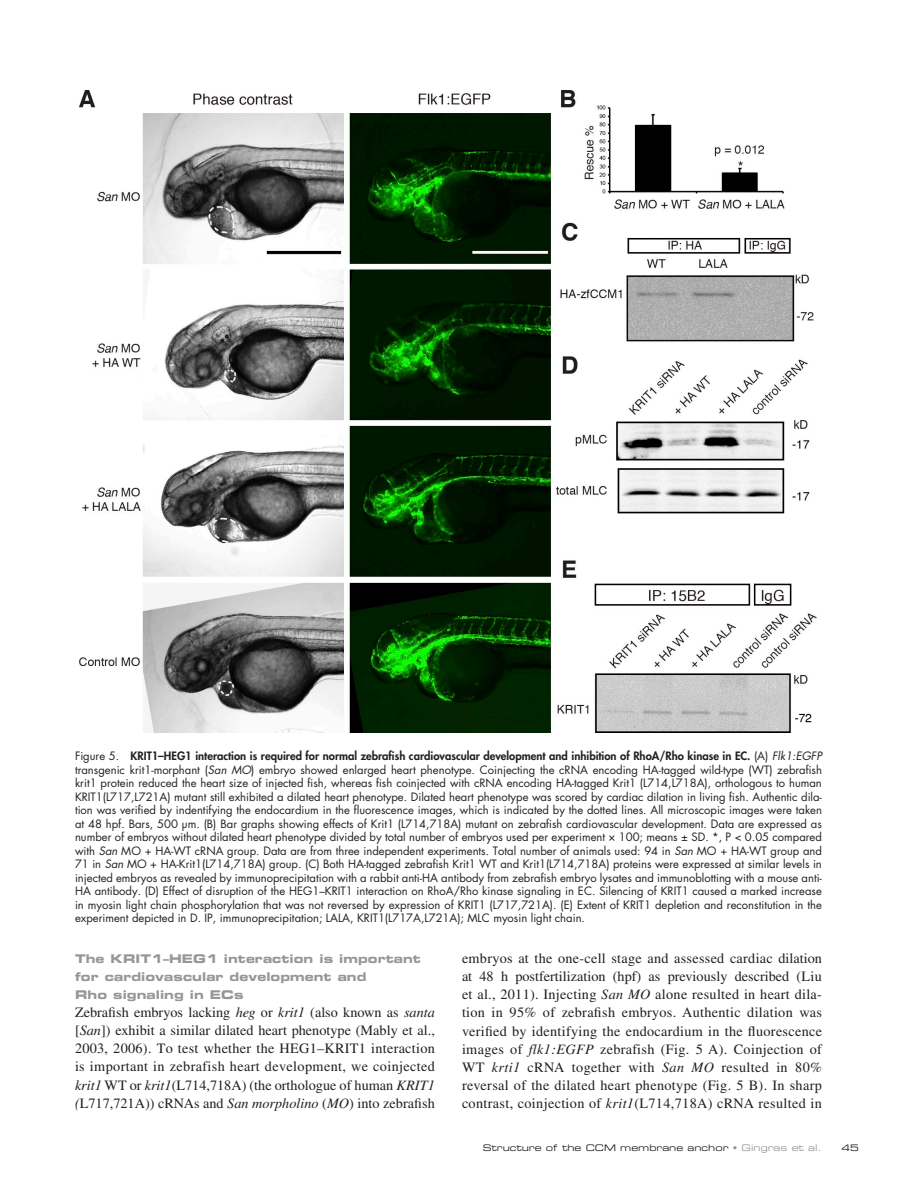
<style>
.page{position:relative;width:918px;height:1188px;background:#fff}
.page>*{position:absolute;margin:0;border:0;box-sizing:border-box;transform-origin:0 0}
.t1{font:14.25px/18px "Times LT Std";letter-spacing:.01em;color:#231f20;text-align:justify}
.t2{font:12px/18.1px "Eurostile LT Std Bold Ex 2";letter-spacing:.005em;color:#949698}
.t3{font:11.25px/13.5px "Futura Std";color:#231f20;text-align:justify}
.t4{font:9px "Eurostile LT Std Ex 2";color:#231f20}
.s1{font-weight:800}
.s2{font-style:italic}
.s3{color:#949698}
</style>
<div class="page">
<img style="left:80px;top:90px;width:736px;height:643px">
<p class="t3" style="left:75px;top:749px;width:749px">Figure 5. <span class="s1">KRIT1–HEG1 interaction is required for normal zebrafish cardiovascular development and inhibition of RhoA/Rho kinase in EC.</span> (A) <span class="s2">Flk1:EGFP </span>transgenic krit1-morphant (<span class="s2">San MO</span>) embryo showed enlarged heart phenotype. Coinjecting the cRNA encoding HA-tagged wild-type (WT) zebrafish krit1 protein reduced the heart size of injected fish, whereas fish coinjected with cRNA encoding HA-tagged Krit1 (L714,L718A), orthologous to human KRIT1(L717,L721A) mutant still exhibited a dilated heart phenotype. Dilated heart phenotype was scored by cardiac dilation in living fish. Authentic dila&shy;tion was verified by indentifying the endocardium in the fluorescence images, which is indicated by the dotted lines. All microscopic images were taken at 48 hpf. Bars, 500 µm. (B) Bar graphs showing effects of Krit1 (L714,718A) mutant on zebrafish cardiovascular development. Data are expressed as number of embryos without dilated heart phenotype divided by total number of embryos used per experiment × 100; means ± SD. *, P &lt; 0.05 compared with <span class="s2">San</span> MO + HA-WT cRNA group. Data are from three independent experiments. Total number of animals used: 94 in <span class="s2">San</span> MO + HA-WT group and 71 in <span class="s2">San</span> MO + HA-Krit1(L714,718A) group. (C) Both HA-tagged zebrafish Krit1 WT and Krit1(L714,718A) proteins were expressed at similar levels in injected embryos as revealed by immunoprecipitation with a rabbit anti-HA antibody from zebrafish embryo lysates and immunoblotting with a mouse anti-HA antibody. (D) Effect of disruption of the HEG1–KRIT1 interaction on RhoA/Rho kinase signaling in EC. Silencing of KRIT1 caused a marked increase in myosin light chain phosphorylation that was not reversed by expression of KRIT1 (L717,721A). (E) Extent of KRIT1 depletion and reconstitution in the experiment depicted in D. IP, immunoprecipitation; LALA, KRIT1(L717A,L721A); MLC myosin light chain.</p>
<p class="t2" style="left:75px;top:949px;width:347px">The KRIT1–HEG1 interaction is important for cardiovascular development and<br>Rho signaling in ECs</p>
<p class="t1" style="left:75px;top:1003px;width:362px">Zebrafish embryos lacking <span class="s2">heg</span> or <span class="s2">krit1</span> (also known as <span class="s2">santa </span>[<span class="s2">San</span>]) exhibit a similar dilated heart phenotype (Mably et al., 2003, 2006). To test whether the HEG1–KRIT1 interaction is important in zebrafish heart development, we coinjected <span class="s2">krit1</span> WT or <span class="s2">krit1</span>(L714,718A) (the orthologue of human <span class="s2">KRIT1 (</span>L717,721A)) cRNAs and <span class="s2">San morpholino</span> (<span class="s2">MO</span>) into zebrafish</p>
<p class="t1" style="left:462px;top:949px;width:362px">embryos at the one-cell stage and assessed cardiac dilation at 48 h postfertilization (hpf) as previously described (Liu et al., 2011). Injecting <span class="s2">San MO</span> alone resulted in heart dila&shy;tion in 95% of zebrafish embryos. Authentic dilation was verified by identifying the endocardium in the fluorescence images of <span class="s2">flk1:EGFP</span> zebrafish (Fig. 5 A). Coinjection of WT <span class="s2">krti1</span> cRNA together with <span class="s2">San MO</span> resulted in 80% reversal of the dilated heart phenotype (Fig. 5 B). In sharp contrast, coinjection of <span class="s2">krit1</span>(L714,718A) cRNA resulted in</p>
<p class="t4" style="left:483px;top:1142px;width:341px">Structure of the CCM membrane anchor <span class="s3">• Gingras et al.</span></p>
<p class="t4" style="left:842px;top:1142px;width:19px">45</p>
</div>
